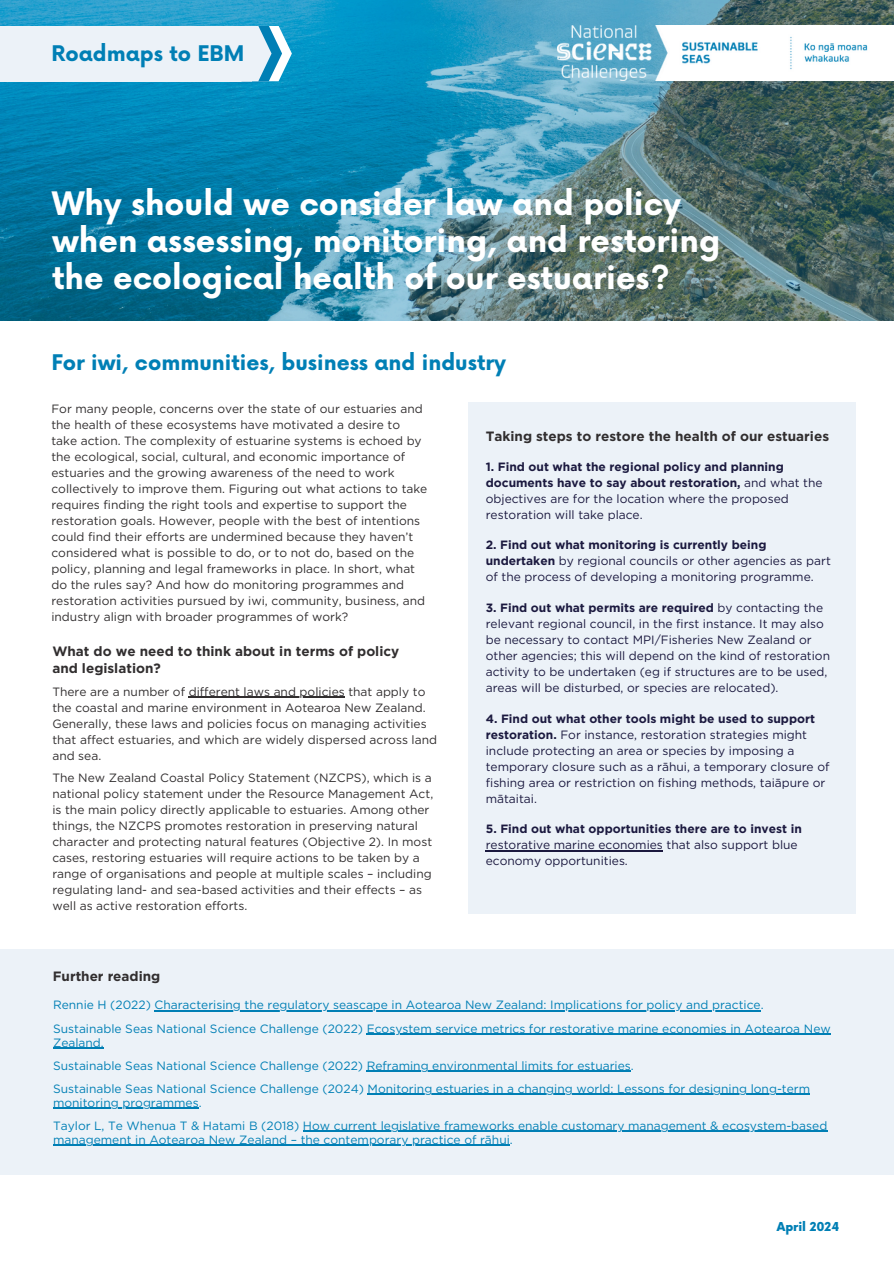
<style>
.page{position:relative;width:894px;height:1264px;background:#fff}
.page>*{position:absolute;margin:0;border:0;box-sizing:border-box;transform-origin:0 0}
.t1{font:700 31.5px/37.2px "Now";color:#fff}
.t2{font:700 21px "Now";color:#007fb5}
.t3{font:700 13.5px/16.8px "Gotham";color:#312e2f}
.t4{font:12px/16px "Gotham";color:#312e2f}
.t5{font:12px/16px "Gotham";color:#1b193f}
.t6{font:12px/14px "Gotham";color:#007fb5}
.t7{font:900 12px "Now";color:#007fb5}
.s1{font-weight:700}
</style>
<div class="page">
<img style="left:0;top:0;width:893px;height:321px">
<div style="left:0;top:26px;width:251px;height:55px;background:#ecf2f8"></div>
<svg style="left:251px;top:26px;width:41px;height:55px"></svg>
<img style="left:557px;top:26px;width:336px;height:55px">
<div style="left:468px;top:402px;width:387px;height:511px;background:#ecf2f8"></div>
<div style="left:0;top:949px;width:893px;height:225px;background:#ecf2f8"></div>
<hr style="left:189px;top:696px;width:156px;height:1px;background:#312e2f">
<hr style="left:366px;top:1070px;width:264px;height:1px;background:#007fb5">
<hr style="left:485px;top:850px;width:177px;height:1px;background:#1b193f">
<hr style="left:367px;top:1093px;width:442px;height:1px;background:#007fb5">
<hr style="left:53px;top:1107px;width:146px;height:1px;background:#007fb5">
<hr style="left:303px;top:1130px;width:524px;height:1px;background:#007fb5">
<hr style="left:53px;top:1144px;width:456px;height:1px;background:#007fb5">
<hr style="left:154px;top:1010px;width:606px;height:1px;background:#007fb5">
<hr style="left:366px;top:1033px;width:464px;height:1px;background:#007fb5">
<hr style="left:53px;top:1047px;width:51px;height:1px;background:#007fb5">
<h2 class="t2" style="left:51px;top:42px;width:194px">Roadmaps to EBM</h2>
<p class="t1" style="left:52px;top:186px;width:669px">Why should we consider law and policy when assessing, monitoring, and restoring the ecological health of our estuaries?</p>
<h2 class="t2" style="left:51px;top:351px;width:456px">For iwi, communities, business and industry</h2>
<h1 class="t4" style="left:51px;top:401px;width:377px">For many people, concerns over the state of our estuaries and the health of these ecosystems have motivated a desire to take action. The complexity of estuarine systems is echoed by the ecological, social, cultural, and economic importance of estuaries and the growing awareness of the need to work collectively to improve them. Figuring out what actions to take requires finding the right tools and expertise to support the restoration goals. However, people with the best of intentions could find their efforts are undermined because they haven’t considered what is possible to do, or to not do, based on the policy, planning and legal frameworks in place. In short, what do the rules say? And how do monitoring programmes and restoration activities pursued by iwi, community, business, and industry align with broader programmes of work?</h1>
<p class="t3" style="left:52px;top:642px;width:348px">What do we need to think about in terms of policy and legislation?</p>
<p class="t4" style="left:52px;top:683px;width:374px">There are a number of different laws and policies that apply to</p>
<p class="t4" style="left:52px;top:699px;width:386px">the coastal and marine environment in Aotearoa New Zealand.<br>Generally, these laws and policies focus on managing activities that affect estuaries, and which are widely dispersed across land and sea.</p>
<p class="t4" style="left:52px;top:769px;width:382px">The New Zealand Coastal Policy Statement (NZCPS), which is a national policy statement under the Resource Management Act, is the main policy directly applicable to estuaries. Among other things, the NZCPS promotes restoration in preserving natural character and protecting natural features (Objective 2). In most cases, restoring estuaries will require actions to be taken by a range of organisations and people at multiple scales – including regulating land- and sea-based activities and their effects – as well as active restoration efforts.</p>
<p class="t3" style="left:53px;top:967px;width:109px">Further reading</p>
<p class="t3" style="left:485px;top:427px;width:345px">Taking steps to restore the health of our estuaries</p>
<p class="t5" style="left:485px;top:459px;width:338px"><span class="s1">1. Find out what the regional policy and planning documents have to say about restoration,</span> and what the objectives are for the location where the proposed restoration will take place.</p>
<p class="t5" style="left:485px;top:537px;width:346px"><span class="s1">2. Find out what monitoring is currently being undertaken</span> by regional councils or other agencies as part of the process of developing a monitoring programme.</p>
<p class="t5" style="left:485px;top:599px;width:346px"><span class="s1">3. Find out what permits are required</span> by contacting the relevant regional council, in the first instance. It may also be necessary to contact MPI/Fisheries New Zealand or other agencies; this will depend on the kind of restoration activity to be undertaken (eg if structures are to be used, areas will be disturbed, or species are relocated).</p>
<p class="t5" style="left:485px;top:710px;width:345px"><span class="s1">4. Find out what other tools might be used to support restoration.</span> For instance, restoration strategies might include protecting an area or species by imposing a temporary closure such as a rāhui, a temporary closure of fishing area or restriction on fishing methods, taiāpure or mātaitai.</p>
<p class="t5" style="left:485px;top:820px;width:317px"><span class="s1">5. Find out what opportunities there are to invest in </span>restorative marine economies that also support blue economy opportunities.</p>
<p class="t6" style="left:53px;top:993px;width:779px;line-height:23px">Rennie H (2022) Characterising the regulatory seascape in Aotearoa New Zealand: Implications for policy and practice.<br>Sustainable Seas National Science Challenge (2022) Ecosystem service metrics for restorative marine economies in Aotearoa New</p>
<p class="t6" style="left:53px;top:1035px;width:52px">Zealand.</p>
<p class="t6" style="left:53px;top:1058px;width:582px">Sustainable Seas National Science Challenge (2022) Reframing environmental limits for estuaries.</p>
<p class="t6" style="left:53px;top:1081px;width:758px">Sustainable Seas National Science Challenge (2024) Monitoring estuaries in a changing world: Lessons for designing long-term</p>
<p class="t6" style="left:53px;top:1095px;width:150px">monitoring programmes.</p>
<p class="t6" style="left:53px;top:1118px;width:775px">Taylor L, Te Whenua T &amp; Hatami B (2018) How current legislative frameworks enable customary management &amp; ecosystem-based management in Aotearoa New Zealand – the contemporary practice of rāhui.</p>
<p class="t7" style="left:776px;top:1220px;width:64px">April 2024</p>
</div>
